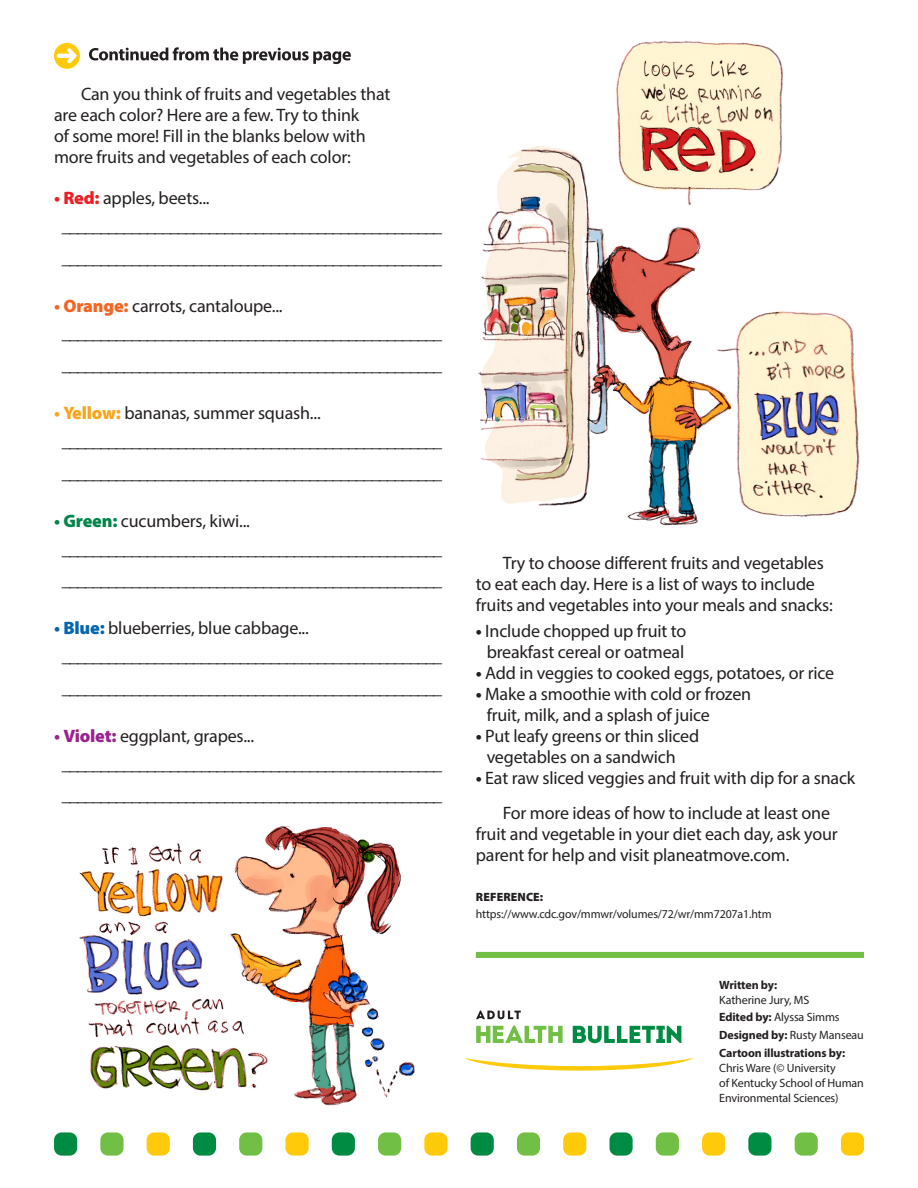
<style>
.page{position:relative;width:918px;height:1188px;background:#fff}
.page>*{position:absolute;margin:0;border:0;box-sizing:border-box;transform-origin:0 0}
.Body_Copy{font:18px/21px "Myriad Pro";letter-spacing:-.01em;color:#231f20}
.Source_1{font:12px/15px "Myriad Pro";letter-spacing:-.01em;color:#231f20}
.Sources_Heading_w_Colon{font:900 12px "Myriad Pro";letter-spacing:.01em;color:#231f20}
.s1{font-weight:700;color:#ee1d23}
.s2{font-weight:900;color:#ee1d23}
.s3{font-weight:700;color:#f36421}
.s4{font-weight:900;color:#f36421}
.s5{font-weight:700;color:#f9a51b}
.s6{font-weight:900;color:#f9a51b}
.s7{font-weight:700;color:#00854a}
.s8{font-weight:900;color:#00854a}
.s9{font-weight:700;color:#0166b3}
.s10{font-weight:900;color:#0166b3}
.s11{font-weight:700;color:#99248e}
.s12{font-weight:900;color:#99248e}
.s13{font-weight:700}
</style>
<div class="page">
<div style="left:54px;top:1132px;width:23px;height:24px;background:#008b43;border-radius:8px"></div>
<div style="left:193px;top:1132px;width:23px;height:24px;background:#008b43;border-radius:8px"></div>
<div style="left:332px;top:1132px;width:23px;height:24px;background:#008b43;border-radius:8px"></div>
<div style="left:471px;top:1132px;width:23px;height:24px;background:#008b43;border-radius:8px"></div>
<div style="left:609px;top:1132px;width:24px;height:24px;background:#008b43;border-radius:8px"></div>
<div style="left:748px;top:1132px;width:23px;height:24px;background:#008b43;border-radius:8px"></div>
<div style="left:100px;top:1132px;width:23px;height:24px;background:#71bf44;border-radius:8px"></div>
<div style="left:239px;top:1132px;width:23px;height:24px;background:#71bf44;border-radius:8px"></div>
<div style="left:378px;top:1132px;width:23px;height:24px;background:#71bf44;border-radius:8px"></div>
<div style="left:517px;top:1132px;width:23px;height:24px;background:#71bf44;border-radius:8px"></div>
<div style="left:656px;top:1132px;width:23px;height:24px;background:#71bf44;border-radius:8px"></div>
<div style="left:795px;top:1132px;width:23px;height:24px;background:#71bf44;border-radius:8px"></div>
<div style="left:147px;top:1132px;width:23px;height:24px;background:#feca0a;border-radius:8px"></div>
<div style="left:285px;top:1132px;width:24px;height:24px;background:#feca0a;border-radius:8px"></div>
<div style="left:424px;top:1132px;width:23px;height:24px;background:#feca0a;border-radius:8px"></div>
<div style="left:563px;top:1132px;width:23px;height:24px;background:#feca0a;border-radius:8px"></div>
<div style="left:702px;top:1132px;width:23px;height:24px;background:#feca0a;border-radius:8px"></div>
<div style="left:841px;top:1132px;width:23px;height:24px;background:#feca0a;border-radius:8px"></div>
<div style="left:476px;top:952px;width:388px;height:6px;background:#71bf44"></div>
<svg style="left:465px;top:1058px;width:228px;height:13px"></svg>
<svg style="left:476px;top:1010px;width:45px;height:9px"></svg>
<svg style="left:573px;top:1026px;width:108px;height:17px"></svg>
<svg style="left:476px;top:1026px;width:87px;height:17px"></svg>
<svg style="left:54px;top:43px;width:26px;height:26px"></svg>
<svg style="left:89px;top:47px;width:262px;height:17px"></svg>
<img style="left:478px;top:41px;width:382px;height:485px">
<img style="left:79px;top:826px;width:336px;height:280px">
<p class="Body_Copy" style="left:54px;top:83px;width:338px;text-indent:27px">Can you think of fruits and vegetables that are each color? Here are a few. Try to think<br>of some more! Fill in the blanks below with more fruits and vegetables of each color:</p>
<p class="Body_Copy" style="left:54px;top:187px;width:157px"><span class="s1">•</span> <span class="s2">Red:</span> apples, beets...</p>
<p class="Body_Copy" style="left:62px;top:215px;width:382px">_________________________________________________</p>
<p class="Body_Copy" style="left:62px;top:247px;width:382px">_________________________________________________</p>
<p class="Body_Copy" style="left:54px;top:295px;width:230px"><span class="s3">•</span> <span class="s4">Orange:</span> carrots, cantaloupe...</p>
<p class="Body_Copy" style="left:62px;top:323px;width:382px">_________________________________________________</p>
<p class="Body_Copy" style="left:62px;top:354px;width:382px">_________________________________________________</p>
<p class="Body_Copy" style="left:54px;top:402px;width:268px"><span class="s5">•</span> <span class="s6">Yellow:</span> bananas, summer squash...</p>
<p class="Body_Copy" style="left:62px;top:430px;width:382px">_________________________________________________</p>
<p class="Body_Copy" style="left:62px;top:462px;width:382px">_________________________________________________</p>
<p class="Body_Copy" style="left:54px;top:510px;width:198px"><span class="s7">•</span> <span class="s8">Green:</span> cucumbers, kiwi...</p>
<p class="Body_Copy" style="left:62px;top:538px;width:382px">_________________________________________________</p>
<p class="Body_Copy" style="left:62px;top:570px;width:382px">_________________________________________________</p>
<p class="Body_Copy" style="left:54px;top:618px;width:256px"><span class="s9">•</span> <span class="s10">Blue:</span> blueberries, blue cabbage...</p>
<p class="Body_Copy" style="left:62px;top:645px;width:382px">_________________________________________________</p>
<p class="Body_Copy" style="left:62px;top:677px;width:382px">_________________________________________________</p>
<p class="Body_Copy" style="left:54px;top:725px;width:202px"><span class="s11">•</span> <span class="s12">Violet:</span> eggplant, grapes...</p>
<p class="Body_Copy" style="left:62px;top:753px;width:382px">_________________________________________________</p>
<p class="Body_Copy" style="left:62px;top:785px;width:382px">_________________________________________________</p>
<p class="Body_Copy" style="left:476px;top:552px;width:358px;text-indent:27px">Try to choose different fruits and vegetables to eat each day. Here is a list of ways to include fruits and vegetables into your meals and snacks:</p>
<p class="Body_Copy" style="left:476px;top:620px;width:212px;text-align:center"><span class="s13">•</span> Include chopped up fruit to breakfast cereal or oatmeal</p>
<p class="Body_Copy" style="left:476px;top:662px;width:360px"><span class="s13">•</span> Add in veggies to cooked eggs, potatoes, or rice</p>
<p class="Body_Copy" style="left:487px;top:683px;width:266px;text-indent:-11px"><span class="s13">•</span> Make a smoothie with cold or frozen fruit, milk, and a splash of juice</p>
<p class="Body_Copy" style="left:487px;top:725px;width:214px;text-indent:-11px"><span class="s13">•</span> Put leafy greens or thin sliced vegetables on a sandwich</p>
<p class="Body_Copy" style="left:476px;top:767px;width:381px"><span class="s13">•</span> Eat raw sliced veggies and fruit with dip for a snack</p>
<p class="Body_Copy" style="left:476px;top:802px;width:363px;text-indent:27px">For more ideas of how to include at least one fruit and vegetable in your diet each day, ask your parent for help and visit planeatmove.com.</p>
<p class="Sources_Heading_w_Colon" style="left:476px;top:889px;width:69px">REFERENCE:</p>
<p class="Source_1" style="left:476px;top:906px;width:297px">https://www.cdc.gov/mmwr/volumes/72/wr/mm7207a1.htm</p>
<p class="Source_1" style="left:719px;top:977px;width:92px"><span class="s13">Written by:<br></span>Katherine Jury, MS</p>
<p class="Source_1" style="left:719px;top:1009px;width:122px"><span class="s13">Edited by:</span> Alyssa Simms</p>
<p class="Source_1" style="left:719px;top:1027px;width:146px"><span class="s13">Designed by:</span> Rusty Manseau</p>
<p class="Source_1" style="left:719px;top:1045px;width:146px"><span class="s13">Cartoon illustrations by:<br></span>Chris Ware (© University<br>of Kentucky School of Human<br>Environmental Sciences)</p>
</div>
